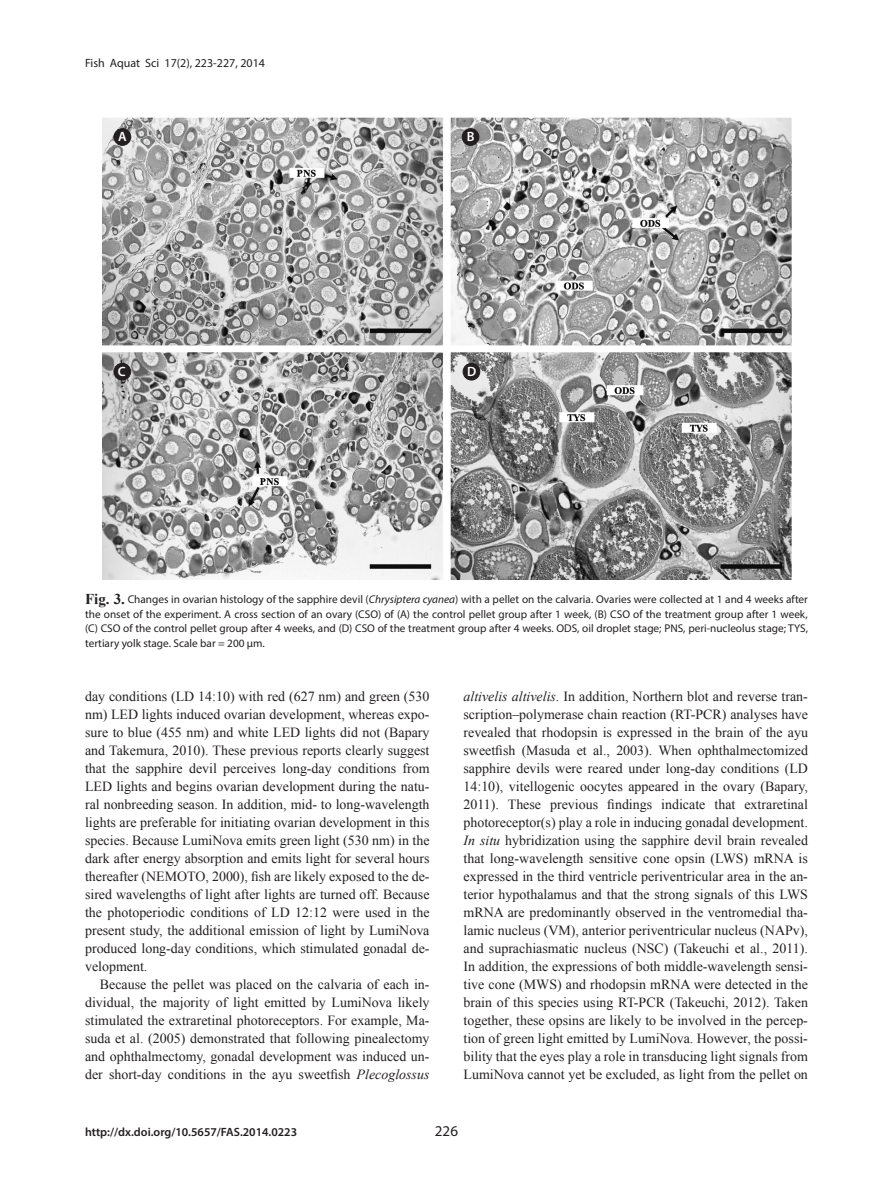
<style>
.page{position:relative;width:893px;height:1191px;background:#fff}
.page>*{position:absolute;margin:0;border:0;box-sizing:border-box;transform-origin:0 0}
.t1{font:15px "Myriad Pro";color:#231f20}
.본문내용_공통{font:13.95px/18px "Times New Roman";color:#231f20;text-align:justify}
.t2{font:600 13.5px "Myriad Pro";color:#fff}
.t3{font:600 12px "Myriad Pro";color:#231f20}
.t4{font:12px "Myriad Pro";color:#231f20}
.t5{font:11.25px/14.5px "Myriad Pro";color:#231f20;text-align:justify}
.s1{font-family:"Times New Roman";font-weight:700;font-size:15px}
.s2{font-style:italic}
</style>
<div class="page">
<img style="left:103px;top:118px;width:689px;height:462px">
<div style="left:114px;top:129px;width:17px;height:16px;background:#231f20;border-radius:50%"></div>
<div style="left:114px;top:128px;width:17px;height:17px;border:1px solid #231f20;border-radius:50%"></div>
<div style="left:114px;top:363px;width:17px;height:17px;background:#231f20;border-radius:50%"></div>
<div style="left:114px;top:363px;width:17px;height:17px;border:1px solid #231f20;border-radius:50%"></div>
<div style="left:463px;top:363px;width:17px;height:17px;background:#231f20;border-radius:50%"></div>
<div style="left:463px;top:363px;width:17px;height:17px;border:1px solid #231f20;border-radius:50%"></div>
<div style="left:462px;top:129px;width:17px;height:16px;background:#231f20;border-radius:50%"></div>
<div style="left:462px;top:128px;width:17px;height:17px;border:1px solid #231f20;border-radius:50%"></div>
<p class="t4" style="left:85px;top:55px;width:182px">Fish Aquat Sci 17(2), 223-227, 2014</p>
<p class="t2" style="left:118px;top:128px;width:10px">A</p>
<p class="t2" style="left:467px;top:128px;width:9px">B</p>
<p class="t2" style="left:118px;top:363px;width:9px">C</p>
<p class="t2" style="left:467px;top:363px;width:11px">D</p>
<p class="t5" style="left:85px;top:592px;width:724px"><span class="s1">Fig. 3.</span> Changes in ovarian histology of the sapphire devil (<span class="s2">Chrysiptera cyanea</span>) with a pellet on the calvaria. Ovaries were collected at 1 and 4 weeks after the onset of the experiment. A cross section of an ovary (CSO) of (A) the control pellet group after 1 week, (B) CSO of the treatment group after 1 week, (C) CSO of the control pellet group after 4 weeks, and (D) CSO of the treatment group after 4 weeks. ODS, oil droplet stage; PNS, peri-nucleolus stage; TYS, tertiary yolk stage. Scale bar = 200 μm.</p>
<p class="본문내용_공통" style="left:85px;top:686px;width:346px">day conditions (LD 14:10) with red (627 nm) and green (530 nm) LED lights induced ovarian development, whereas expo&shy;sure to blue (455 nm) and white LED lights did not (Bapary and Takemura, 2010). These previous reports clearly suggest that the sapphire devil perceives long-day conditions from LED lights and begins ovarian development during the natu&shy;ral nonbreeding season. In addition, mid- to long-wavelength lights are preferable for initiating ovarian development in this species. Because LumiNova emits green light (530 nm) in the dark after energy absorption and emits light for several hours thereafter (NEMOTO, 2000), fish are likely exposed to the de&shy;sired wavelengths of light after lights are turned off. Because the photoperiodic conditions of LD 12:12 were used in the present study, the additional emission of light by LumiNova produced long-day conditions, which stimulated gonadal de&shy;velopment.</p>
<p class="본문내용_공통" style="left:85px;top:974px;width:346px;text-indent:15px">Because the pellet was placed on the calvaria of each in&shy;dividual, the majority of light emitted by LumiNova likely stimulated the extraretinal photoreceptors. For example, Ma&shy;suda et al. (2005) demonstrated that following pinealectomy and ophthalmectomy, gonadal development was induced un&shy;der short-day conditions in the ayu sweetfish <span class="s2">Plecoglossus</span></p>
<p class="본문내용_공통" style="left:463px;top:686px;width:346px"><span class="s2">altivelis altivelis</span>. In addition, Northern blot and reverse tran&shy;scription–polymerase chain reaction (RT-PCR) analyses have revealed that rhodopsin is expressed in the brain of the ayu sweetfish (Masuda et al., 2003). When ophthalmectomized sapphire devils were reared under long-day conditions (LD 14:10), vitellogenic oocytes appeared in the ovary (Bapary, 2011). These previous findings indicate that extraretinal photoreceptor(s) play a role in inducing gonadal development.<br><span class="s2">In situ</span> hybridization using the sapphire devil brain revealed that long-wavelength sensitive cone opsin (LWS) mRNA is expressed in the third ventricle periventricular area in the an&shy;terior hypothalamus and that the strong signals of this LWS mRNA are predominantly observed in the ventromedial tha&shy;lamic nucleus (VM), anterior periventricular nucleus (NAPv), and suprachiasmatic nucleus (NSC) (Takeuchi et al., 2011).<br>In addition, the expressions of both middle-wavelength sensi&shy;tive cone (MWS) and rhodopsin mRNA were detected in the brain of this species using RT-PCR (Takeuchi, 2012). Taken together, these opsins are likely to be involved in the percep&shy;tion of green light emitted by LumiNova. However, the possi&shy;bility that the eyes play a role in transducing light signals from LumiNova cannot yet be excluded, as light from the pellet on</p>
<p class="t3" style="left:85px;top:1124px;width:214px">http://dx.doi.org/10.5657/FAS.2014.0223</p>
<p class="t1" style="left:435px;top:1122px;width:25px">226</p>
</div>
